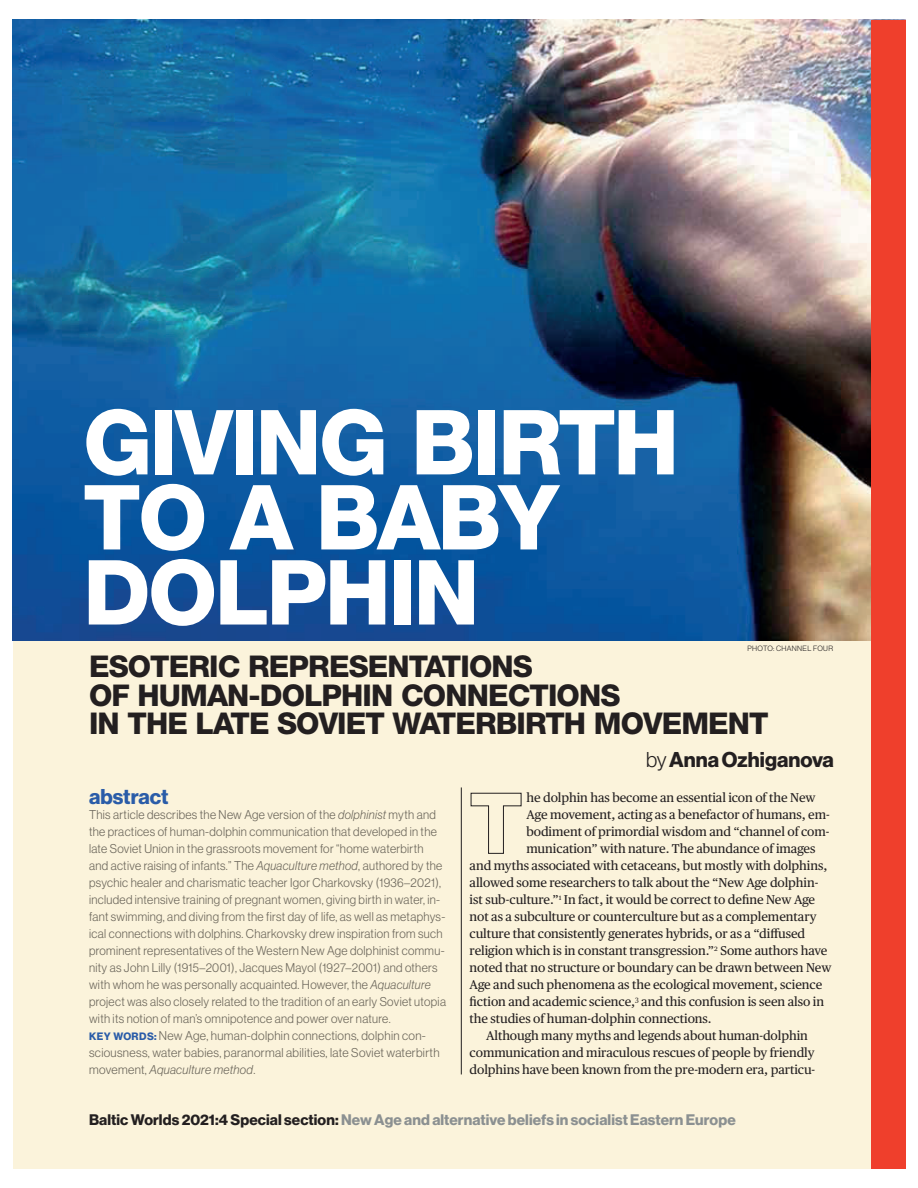
<style>
.page{position:relative;width:918px;height:1188px;background:#fff}
.page>*{position:absolute;margin:0;border:0;box-sizing:border-box;transform-origin:0 0}
.t1{font:800 90px/75px "Helvetica Neue LT Pro";letter-spacing:-.03em;color:#fff}
.t2{font:800 30px/28.5px "Helvetica Neue LT Pro";letter-spacing:-.03em;color:#231f20}
.t3{font:21px "N Haas Grotesk DS Pro 75 Bd";color:#231f20}
.t4{font:21px "N Haas Grotesk DS Pro 75 Bd";letter-spacing:-.01em;color:#2a5ca8}
.t5{font:15px "N Haas Grotesk DS Pro 75 Bd";letter-spacing:.01em;color:#8b9091}
.t6{font:12.75px "Publico Text";letter-spacing:-.005em;color:#231f20}
.t7{font:12.45px/17px "N Haas Grotesk DS Pro 45 Lt";letter-spacing:.025em;color:#6a655a}
.t8{font:12.45px "N Haas Grotesk DS Pro 46 Lt It";letter-spacing:.03em;color:#6a655a}
.t9{font:7.5px "N Haas Grotesk DS Pro 45 Lt";letter-spacing:.045em;color:#231f20}
.s1{font-family:"N Haas Grotesk DS Pro 45 Lt"}
.s2{font-family:"N Haas Grotesk DS Pro 46 Lt It"}
.s3{font-family:"N Haas Grotesk DS Pro 75 Bd";font-size:10.5px;color:#2a5ca8}
.s4{color:#231f20}
</style>
<div class="page">
<div style="left:13px;top:20px;width:892px;height:1148px;background:#fbf3db"></div>
<img style="left:13px;top:20px;width:858px;height:620px">
<hr style="left:461px;top:787px;width:1px;height:287px;background:#231f20">
<svg style="left:470px;top:792px;width:52px;height:62px"></svg>
<div style="left:871px;top:20px;width:34px;height:1148px;background:#ef3f2c"></div>
<h1 class="t1" style="left:83px;top:406px;width:598px">GIVING BIRTH<br>TO A BABY<br>DOLPHIN</h1>
<p class="t9" style="left:748px;top:645px;width:87px">PHOTO: CHANNEL FOUR</p>
<h2 class="t2" style="left:89px;top:652px;width:681px">ESOTERIC REPRESENTATIONS<br>OF HUMAN-DOLPHIN CONNECTIONS<br>IN THE LATE SOVIET WATERBIRTH MOVEMENT</h2>
<h3 class="t3" style="left:646px;top:752px;width:189px"><span class="s1">by</span> Anna Ozhiganova</h3>
<h3 class="t4" style="left:89px;top:789px;width:81px">abstract</h3>
<p class="t7" style="left:89px;top:808px;width:358px">This article describes the New Age version of the <span class="s2">dolphinist</span> myth and the practices of human-dolphin communication that developed in the late Soviet Union in the grassroots movement for “home waterbirth<br>and active raising of infants.” The <span class="s2">Aquaculture method</span>, authored by the psychic healer and charismatic teacher Igor Charkovsky (1936–2021), included intensive training of pregnant women, giving birth in water, in&shy;fant swimming, and diving from the first day of life, as well as metaphys&shy;ical connections with dolphins. Charkovsky drew inspiration from such prominent representatives of the Western New Age dolphinist commu&shy;nity as John Lilly (1915–2001), Jacques Mayol (1927–2001) and others with whom he was personally acquainted. However, the <span class="s2">Aquaculture </span>project was also closely related to the tradition of an early Soviet utopia with its notion of man’s omnipotence and power over nature.<br><span class="s3">KEY WORDS:</span> New Age, human-dolphin connections, dolphin con&shy;sciousness, water babies, paranormal abilities, late Soviet waterbirth</p>
<p class="t8" style="left:89px;top:1063px;width:168px"><span class="s1">movement,</span> Aquaculture method<span class="s1">.</span></p>
<p class="t6" style="left:526px;top:792px;width:291px">he dolphin has become an essential icon of the New</p>
<p class="t6" style="left:526px;top:809px;width:305px">Age movement, acting as a benefactor of humans, em-</p>
<p class="t6" style="left:526px;top:826px;width:305px">bodiment of primordial wisdom and “channel of com-</p>
<p class="t6" style="left:526px;top:843px;width:291px">munication” with nature. The abundance of images</p>
<p class="t6" style="left:470px;top:860px;width:359px">and myths associated with cetaceans, but mostly with dolphins,</p>
<p class="t6" style="left:470px;top:877px;width:350px">allowed some researchers to talk about the “New Age dolphin-</p>
<p class="t6" style="left:470px;top:894px;width:347px">ist sub-culture.”<sup>1</sup> In fact, it would be correct to define New Age</p>
<p class="t6" style="left:470px;top:911px;width:348px">not as a subculture or counterculture but as a complementary</p>
<p class="t6" style="left:470px;top:928px;width:337px">culture that consistently generates hybrids, or as a “diffused</p>
<p class="t6" style="left:470px;top:945px;width:359px">religion which is in constant transgression.”<sup>2</sup> Some authors have</p>
<p class="t6" style="left:470px;top:962px;width:363px">noted that no structure or boundary can be drawn between New</p>
<p class="t6" style="left:470px;top:979px;width:354px">Age and such phenomena as the ecological movement, science</p>
<p class="t6" style="left:470px;top:996px;width:356px">fiction and academic science,<sup>3</sup> and this confusion is seen also in</p>
<p class="t6" style="left:470px;top:1013px;width:244px">the studies of human-dolphin connections.</p>
<p class="t6" style="left:486px;top:1030px;width:323px">Although many myths and legends about human-dolphin</p>
<p class="t6" style="left:470px;top:1047px;width:346px">communication and miraculous rescues of people by friendly</p>
<p class="t6" style="left:470px;top:1064px;width:347px">dolphins have been known from the pre-modern era, particu-</p>
<p class="t5" style="left:89px;top:1115px;width:648px"><span class="s4">Baltic Worlds 2021:4 Special section:</span> New Age and alternative beliefs in socialist Eastern Europe</p>
</div>
